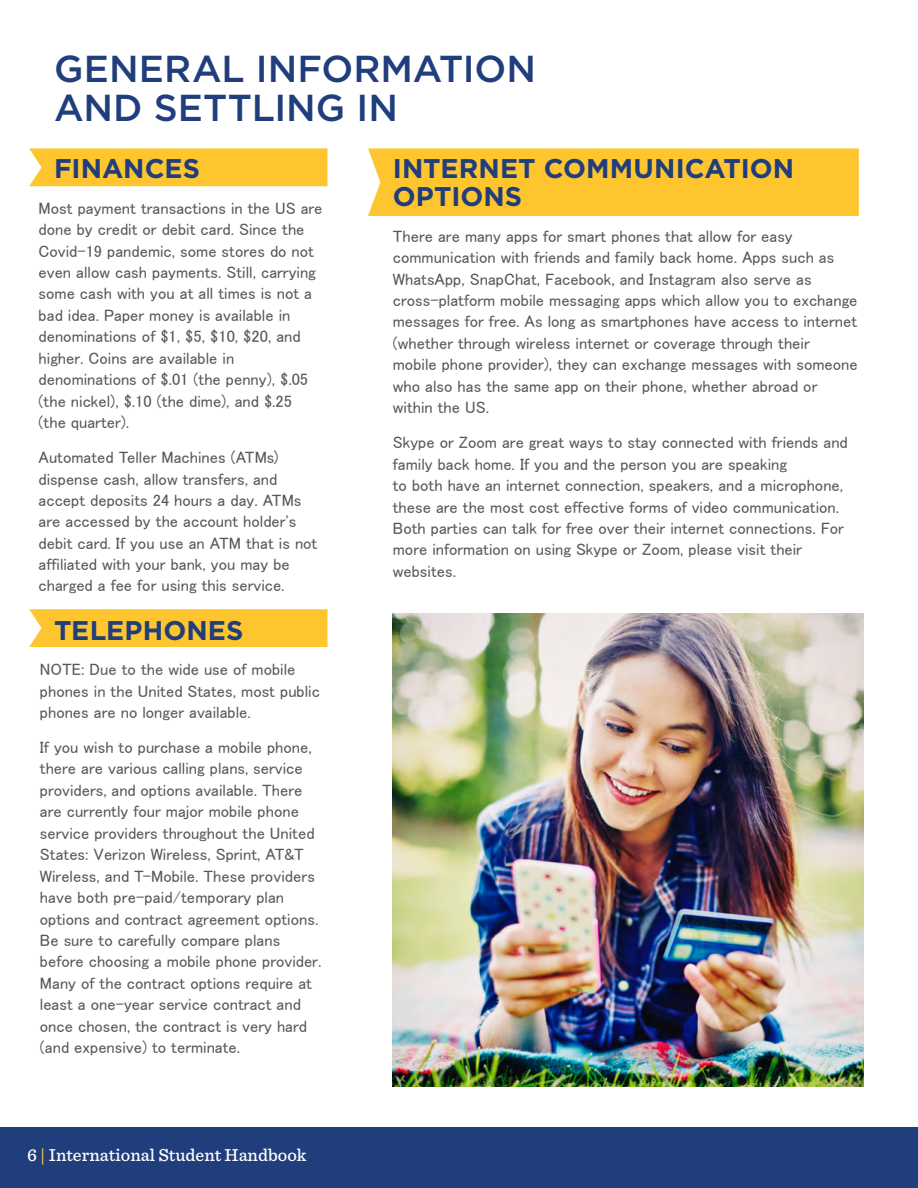
<style>
.page{position:relative;width:918px;height:1188px;background:#fff}
.page>*{position:absolute;margin:0;border:0;box-sizing:border-box;transform-origin:0 0}
.t1{font:500 37.5px/38.7px "Gotham";color:#203d7c}
.t2{font:700 27px/28.5px "Gotham";color:#203d7c}
.t3{font:500 18px "Sentinel";color:#fff}
.t4{font:16.5px/21.5px "MS P Gothic";color:#55575a}
.s1{color:#ffc52f}
</style>
<div class="page">
<div style="left:0;top:1127px;width:918px;height:61px;background:#203d7c"></div>
<div style="left:29px;top:609px;width:299px;height:38px;background:#ffc52f"></div>
<div style="left:29px;top:148px;width:299px;height:38px;background:#ffc52f"></div>
<img style="left:393px;top:613px;width:471px;height:473px">
<div style="left:368px;top:148px;width:491px;height:68px;background:#ffc52f"></div>
<h1 class="t1" style="left:54px;top:49px;width:483px">GENERAL INFORMATION<br>AND SETTLING IN</h1>
<h2 class="t2" style="left:54px;top:154px;width:148px">FINANCES</h2>
<p class="t4" style="left:39px;top:197px;width:285px">Most payment transactions in the US are done by credit or debit card. Since the Covid-19 pandemic, some stores do not even allow cash payments. Still, carrying some cash with you at all times is not a bad idea. Paper money is available in denominations of $1, $5, $10, $20, and higher. Coins are available in denominations of $.01 (the penny), $.05 (the nickel), $.10 (the dime), and $.25 (the quarter).</p>
<p class="t4" style="left:39px;top:447px;width:280px">Automated Teller Machines (ATMs) dispense cash, allow transfers, and accept deposits 24 hours a day. ATMs are accessed by the account holder's debit card. If you use an ATM that is not affiliated with your bank, you may be charged a fee for using this service.</p>
<h2 class="t2" style="left:54px;top:616px;width:191px">TELEPHONES</h2>
<p class="t4" style="left:40px;top:658px;width:282px">NOTE: Due to the wide use of mobile phones in the United States, most public phones are no longer available.</p>
<p class="t4" style="left:40px;top:736px;width:283px">If you wish to purchase a mobile phone, there are various calling plans, service providers, and options available. There are currently four major mobile phone service providers throughout the United States: Verizon Wireless, Sprint, AT&amp;T Wireless, and T-Mobile. These providers have both pre-paid/temporary plan options and contract agreement options.<br>Be sure to carefully compare plans before choosing a mobile phone provider.<br>Many of the contract options require at least a one-year service contract and once chosen, the contract is very hard (and expensive) to terminate.</p>
<h2 class="t2" style="left:393px;top:154px;width:403px">INTERNET COMMUNICATION<br>OPTIONS</h2>
<p class="t4" style="left:393px;top:225px;width:466px">There are many apps for smart phones that allow for easy communication with friends and family back home. Apps such as WhatsApp, SnapChat, Facebook, and Instagram also serve as cross-platform mobile messaging apps which allow you to exchange messages for free. As long as smartphones have access to internet (whether through wireless internet or coverage through their<br>mobile phone provider), they can exchange messages with someone who also has the same app on their phone, whether abroad or within the US.</p>
<p class="t4" style="left:393px;top:432px;width:456px">Skype or Zoom are great ways to stay connected with friends and family back home. If you and the person you are speaking<br>to both have an internet connection, speakers, and a microphone, these are the most cost effective forms of video communication.<br>Both parties can talk for free over their internet connections. For more information on using Skype or Zoom, please visit their websites.</p>
<p class="t3" style="left:27px;top:1141px;width:281px">6 <span class="s1">|</span> International Student Handbook</p>
</div>
